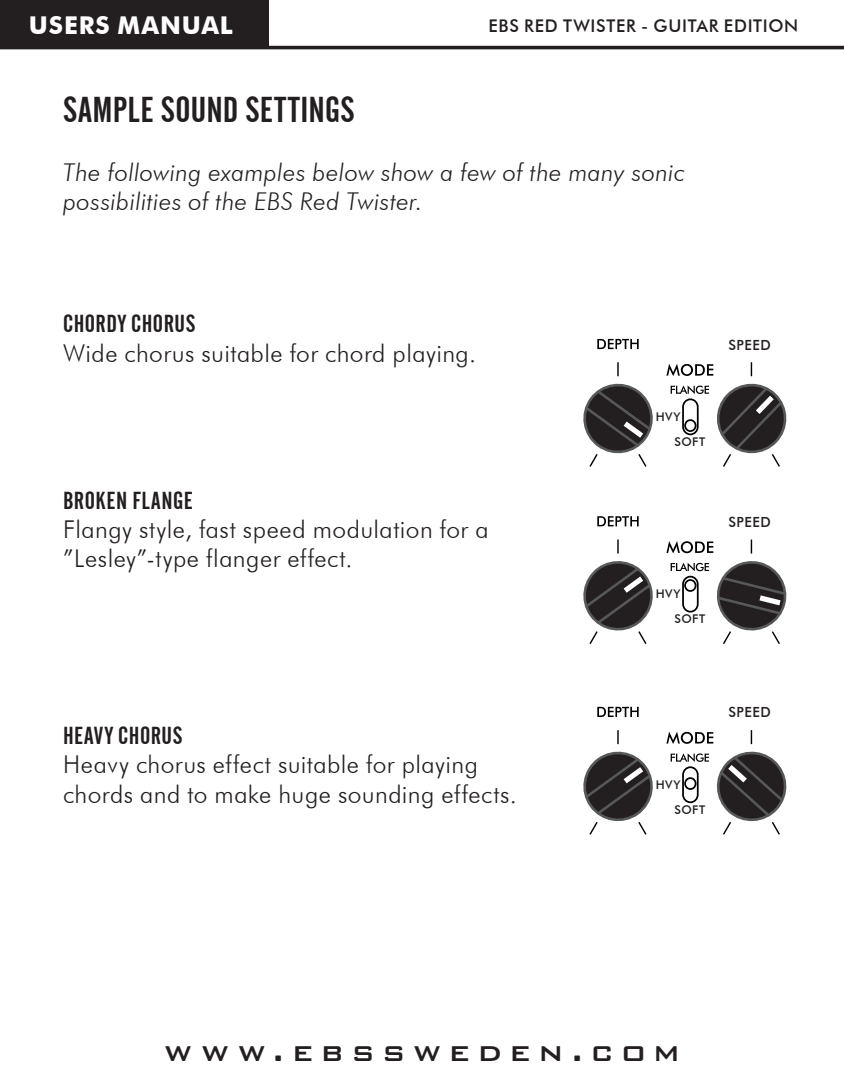
<style>
.page{position:relative;width:844px;height:1092px;background:#fff}
.page>*{position:absolute;margin:0;border:0;box-sizing:border-box;transform-origin:0 0}
.RUBBE{font:35.7px "Alternate Gothic No 2 BT";letter-spacing:.015em;color:#231f20}
.t1{font:500 35px "Bank Gothic BT";letter-spacing:.22em;color:#231f20}
.Bröd{font:300 24.5px/29.4px "Futura BT";letter-spacing:.02em;color:#231f20}
.Ingress{font:italic 300 24.5px/29.4px "Futura BT";letter-spacing:.01em;color:#231f20}
.Mellanrubbe{font:24.5px "Alternate Gothic No 2 BT";letter-spacing:.02em;color:#231f20}
.t2{font:700 24.5px "Futura BT";letter-spacing:.035em;color:#fff}
.t3{font:500 17.5px "Futura BT";letter-spacing:.04em;color:#231f20}
.t4{font:500 14px "Futura BT";letter-spacing:.04em;color:#231f20}
.t5{font:500 11.9px "Futura BT";letter-spacing:.04em;color:#231f20}
</style>
<div class="page">
<div style="left:0;top:0;width:268px;height:48px;background:#231f20"></div>
<hr style="left:0;top:46px;width:843px;height:3px;background:#231f20">
<svg style="left:597px;top:339px;width:41px;height:10px"></svg>
<svg style="left:583px;top:362px;width:204px;height:105px"></svg>
<svg style="left:597px;top:516px;width:41px;height:10px"></svg>
<svg style="left:583px;top:539px;width:204px;height:105px"></svg>
<svg style="left:597px;top:706px;width:41px;height:11px"></svg>
<svg style="left:583px;top:730px;width:204px;height:105px"></svg>
<p class="t2" style="left:29px;top:10px;width:205px">USERS MANUAL</p>
<p class="t3" style="left:488px;top:15px;width:311px">EBS RED TWISTER - GUITAR EDITION</p>
<p class="RUBBE" style="left:63px;top:89px;width:293px">SAMPLE SOUND SETTINGS</p>
<p class="Ingress" style="left:63px;top:157px;width:623px">The following examples below show a few of the many sonic possibilities of the EBS Red Twister.</p>
<p class="Mellanrubbe" style="left:63px;top:310px;width:134px">CHORDY CHORUS</p>
<p class="Bröd" style="left:63px;top:338px;width:414px">Wide chorus suitable for chord playing.</p>
<p class="Mellanrubbe" style="left:63px;top:486px;width:131px">BROKEN FLANGE</p>
<p class="Bröd" style="left:63px;top:514px;width:427px">Flangy style, fast speed modulation for a ”Lesley”-type flanger effect.</p>
<p class="Mellanrubbe" style="left:63px;top:721px;width:121px">HEAVY CHORUS</p>
<p class="Bröd" style="left:63px;top:749px;width:455px">Heavy chorus effect suitable for playing chords and to make huge sounding effects.</p>
<p class="t4" style="left:728px;top:336px;width:44px">SPEED</p>
<p class="t5" style="left:655px;top:409px;width:26px">HVY</p>
<p class="t5" style="left:674px;top:434px;width:32px">SOFT</p>
<p class="t4" style="left:728px;top:513px;width:44px">SPEED</p>
<p class="t5" style="left:655px;top:586px;width:26px">HVY</p>
<p class="t5" style="left:674px;top:612px;width:32px">SOFT</p>
<p class="t4" style="left:728px;top:704px;width:44px">SPEED</p>
<p class="t5" style="left:655px;top:777px;width:26px">HVY</p>
<p class="t5" style="left:674px;top:802px;width:32px">SOFT</p>
<h2 class="t1" style="left:164px;top:1032px;width:517px">www.ebssweden.com</h2>
</div>
